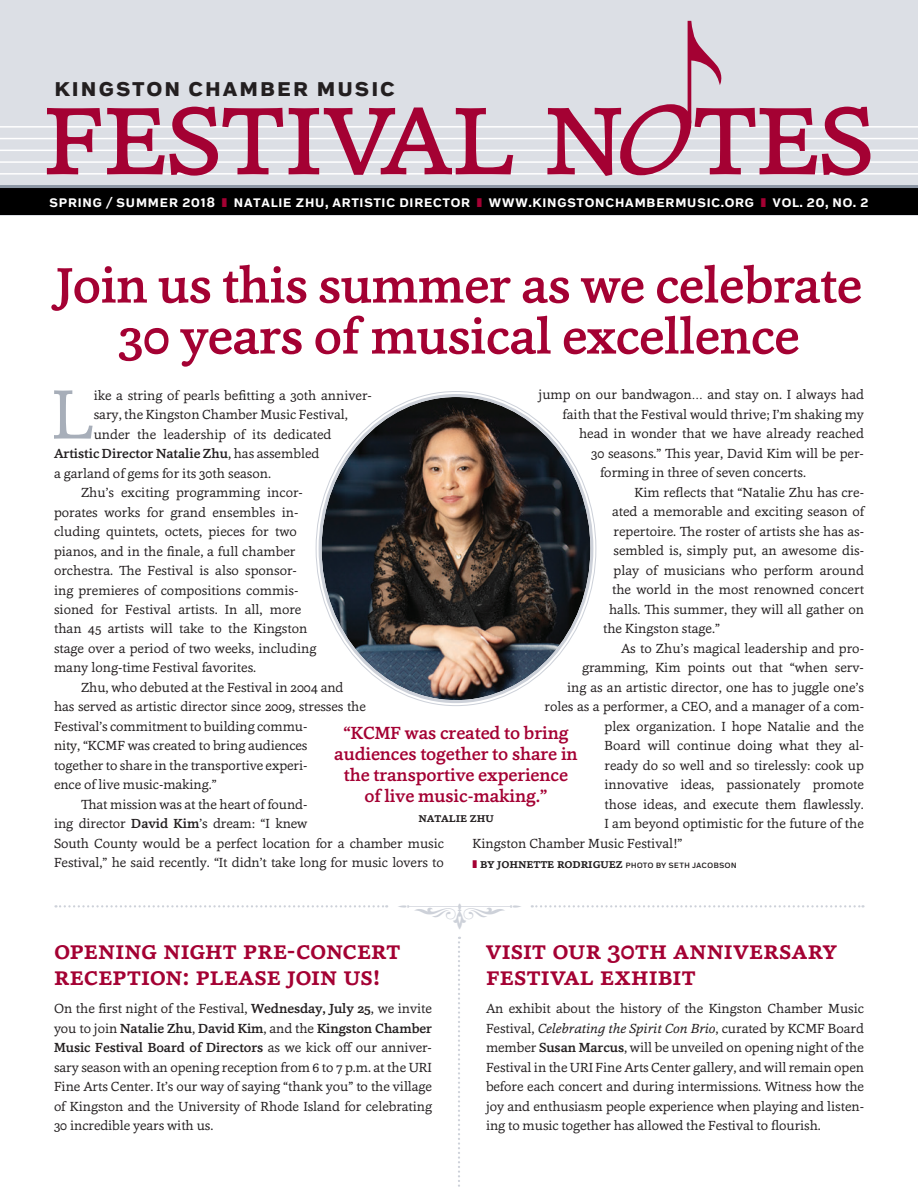
<style>
.page{position:relative;width:918px;height:1188px;background:#fff}
.page>*{position:absolute;margin:0;border:0;box-sizing:border-box;transform-origin:0 0}
.t1{font:132px "Cassia";letter-spacing:-.025em;color:#a40133}
.t2{font:71.25px "Cassia";color:#a7aeb9}
.t3{font:500 51px/51px "Cassia";letter-spacing:-.01em;color:#a40133;text-align:center}
.t4{font:45px "Nat Vignette One";color:#cdd1d9}
.t5{font:500 27px/25.5px "Cassia";letter-spacing:.005em;color:#a40133}
.t6{font:700 expanded 22.5px "Embarcadero MVB Pro";letter-spacing:.06em;color:#231f20}
.t7{font:500 18px/21px "Cassia";letter-spacing:-.005em;color:#a40133;text-align:center}
.t8{font:700 14.25px "Embarcadero MVB Pro";letter-spacing:.015em;color:#fff}
.t9{font:13.5px/19.5px "Cassia";color:#231f20;text-align:justify}
.t10{font:500 13.5px "Cassia";letter-spacing:-.005em;color:#231f20}
.s1{font-weight:300;font-style:italic;font-size:141px}
.s2{font-family:"Embarcadero MVB Pro";font-size:9px}
.s3{font-weight:400}
.s4{font-weight:500}
.s5{font-style:italic}
</style>
<div class="page">
<div style="left:0;top:0;width:918px;height:215px;background:#dcdfe5"></div>
<hr style="left:0;top:126px;width:918px;height:2px;background:#fff">
<hr style="left:0;top:138px;width:918px;height:1px;background:#fff">
<hr style="left:0;top:150px;width:918px;height:1px;background:#fff">
<hr style="left:0;top:161px;width:918px;height:2px;background:#fff">
<hr style="left:0;top:173px;width:918px;height:2px;background:#fff">
<div style="left:0;top:188px;width:918px;height:27px;background:#000"></div>
<hr style="left:0;top:185px;width:918px;height:3px;background:#8c96a4">
<img style="left:319px;top:394px;width:274px;height:309px">
<svg style="left:458px;top:937px;width:2px;height:250px"></svg>
<svg style="left:56px;top:905px;width:331px;height:2px"></svg>
<svg style="left:532px;top:905px;width:331px;height:2px"></svg>
<svg style="left:688px;top:21px;width:34px;height:103px"></svg>
<h3 class="t6" style="left:54px;top:72px;width:343px">KINGSTON CHAMBER MUSIC</h3>
<h1 class="t1" style="left:41px;top:42px;width:836px">festıval n<span class="s1">o</span>tes</h1>
<p class="t8" style="left:49px;top:191px;width:168px">SPRING / SUMMER 2018</p>
<p class="t8" style="left:233px;top:191px;width:238px">NATALIE ZHU, ARTISTIC DIRECTOR</p>
<p class="t8" style="left:489px;top:191px;width:267px">WWW.KINGSTONCHAMBERMUSIC.ORG</p>
<p class="t8" style="left:773px;top:191px;width:98px">VOL. 20, NO. 2</p>
<h3 class="t3" style="left:56px;top:259px;width:808px">Join us this summer as we celebrate<br>30 years of musical excellence</h3>
<h2 class="t2" style="left:51px;top:367px;width:44px">L</h2>
<p class="t9" style="left:94px;top:385px;width:280px">ike a string of pearls befitting a 30th anniver-</p>
<p class="t9" style="left:539px;top:385px;width:327px">jump on our bandwagon… and stay on. I always had</p>
<p class="t9" style="left:563px;top:404px;width:303px">faith that the Festival would thrive; I’m shaking my</p>
<p class="t9" style="left:579px;top:424px;width:287px">head in wonder that we have already reached</p>
<p class="t9" style="left:591px;top:443px;width:274px">30 seasons.” This year, David Kim will be per-</p>
<p class="t9" style="left:600px;top:463px;width:208px">forming in three of seven concerts.</p>
<p class="t9" style="left:635px;top:482px;width:231px">Kim reflects that “Natalie Zhu has cre-</p>
<p class="t9" style="left:612px;top:502px;width:255px">ated a memorable and exciting season of</p>
<p class="t9" style="left:614px;top:521px;width:252px">repertoire. The roster of artists she has as-</p>
<p class="t9" style="left:614px;top:541px;width:252px">sembled is, simply put, an awesome dis-</p>
<p class="t9" style="left:614px;top:560px;width:252px">play of musicians who perform around</p>
<p class="t9" style="left:612px;top:580px;width:254px">the world in the most renowned concert</p>
<p class="t9" style="left:609px;top:599px;width:257px">halls. This summer, they will all gather on</p>
<p class="t9" style="left:603px;top:619px;width:119px">the Kingston stage.”</p>
<p class="t9" style="left:621px;top:638px;width:245px">As to Zhu’s magical leadership and pro-</p>
<p class="t9" style="left:582px;top:658px;width:283px">gramming, Kim points out that “when serv-</p>
<p class="t9" style="left:567px;top:677px;width:299px">ing as an artistic director, one has to juggle one’s</p>
<p class="t9" style="left:545px;top:697px;width:321px">roles as a performer, a CEO, and a manager of a com-</p>
<p class="t9" style="left:605px;top:716px;width:261px">plex organization. I hope Natalie and the</p>
<p class="t9" style="left:605px;top:736px;width:261px">Board will continue doing what they al-</p>
<p class="t9" style="left:605px;top:755px;width:261px">ready do so well and so tirelessly: cook up</p>
<p class="t9" style="left:605px;top:775px;width:261px">innovative ideas, passionately promote</p>
<p class="t9" style="left:605px;top:794px;width:261px">those ideas, and execute them flawlessly.</p>
<p class="t9" style="left:605px;top:814px;width:261px">I am beyond optimistic for the future of the</p>
<p class="t9" style="left:473px;top:833px;width:212px">Kingston Chamber Music Festival!”</p>
<p class="t10" style="left:480px;top:854px;width:258px">by johnette rodriguez <span class="s2">PHOTO BY SETH JACOBSON</span></p>
<p class="t9" style="left:94px;top:404px;width:256px">sary, the Kingston Chamber Music Festival,</p>
<p class="t9" style="left:94px;top:424px;width:239px">under the leadership of its dedicated</p>
<p class="t10" style="left:54px;top:445px;width:267px">Artistic Director Natalie Zhu<span class="s3">, has assembled</span></p>
<p class="t9" style="left:54px;top:463px;width:219px">a garland of gems for its 30th season.</p>
<p class="t9" style="left:81px;top:482px;width:223px">Zhu’s exciting programming incor-</p>
<p class="t9" style="left:54px;top:502px;width:246px">porates works for grand ensembles in-</p>
<p class="t9" style="left:54px;top:521px;width:245px">cluding quintets, octets, pieces for two</p>
<p class="t9" style="left:54px;top:541px;width:243px">pianos, and in the finale, a full chamber</p>
<p class="t9" style="left:54px;top:560px;width:245px">orchestra. The Festival is also sponsor-</p>
<p class="t9" style="left:54px;top:580px;width:246px">ing premieres of compositions commis-</p>
<p class="t9" style="left:54px;top:599px;width:249px">sioned for Festival artists. In all, more</p>
<p class="t9" style="left:54px;top:619px;width:255px">than 45 artists will take to the Kingston</p>
<p class="t9" style="left:54px;top:638px;width:264px">stage over a period of two weeks, including</p>
<p class="t9" style="left:54px;top:658px;width:204px">many long-time Festival favorites.</p>
<p class="t9" style="left:81px;top:677px;width:264px">Zhu, who debuted at the Festival in 2004 and</p>
<p class="t9" style="left:54px;top:697px;width:313px">has served as artistic director since 2009, stresses the</p>
<p class="t9" style="left:54px;top:716px;width:255px">Festival’s commitment to building commu-</p>
<p class="t9" style="left:54px;top:736px;width:255px">nity, “KCMF was created to bring audiences</p>
<p class="t9" style="left:54px;top:755px;width:255px">together to share in the transportive experi-</p>
<p class="t9" style="left:54px;top:775px;width:164px">ence of live music-making.”</p>
<p class="t9" style="left:81px;top:794px;width:228px">That mission was at the heart of found-</p>
<p class="t9" style="left:54px;top:814px;width:255px">ing director <span class="s4">David Kim</span>’s dream: “I knew</p>
<p class="t9" style="left:54px;top:833px;width:391px">South County would be a perfect location for a chamber music</p>
<p class="t9" style="left:54px;top:853px;width:392px">Festival,” he said recently. “It didn’t take long for music lovers to</p>
<h3 class="t7" style="left:334px;top:723px;width:245px">“KCMF was created to bring audiences together to share in the transportive experience of live music-making.”</h3>
<p class="t10" style="left:418px;top:808px;width:77px">natalie zhu</p>
<h3 class="t4" style="left:398px;top:884px;width:126px">;</h3>
<h3 class="t5" style="left:54px;top:937px;width:348px">opening night pre-concert reception: please join us!</h3>
<p class="t9" style="left:54px;top:999px;width:380px">On the first night of the Festival, <span class="s4">Wednesday, July 25</span>, we invite you to join <span class="s4">Natalie Zhu</span>, <span class="s4">David Kim</span>, and the <span class="s4">Kingston Chamber Music Festival Board of Directors</span> as we kick off our anniver&shy;sary season with an opening reception from 6 to 7 p.m. at the URI Fine Arts Center. It’s our way of saying “thank you” to the village of Kingston and the University of Rhode Island for celebrating 30 incredible years with us.</p>
<h3 class="t5" style="left:486px;top:937px;width:352px">visit our 30th anniversary festival exhibit</h3>
<p class="t9" style="left:486px;top:999px;width:380px">An exhibit about the history of the Kingston Chamber Music Festival, <span class="s5">Celebrating the Spirit Con Brio</span>, curated by KCMF Board member <span class="s4">Susan Marcus</span>, will be unveiled on opening night of the Festival in the URI Fine Arts Center gallery, and will remain open before each concert and during intermissions. Witness how the joy and enthusiasm people experience when playing and listen&shy;ing to music together has allowed the Festival to flourish.</p>
</div>
